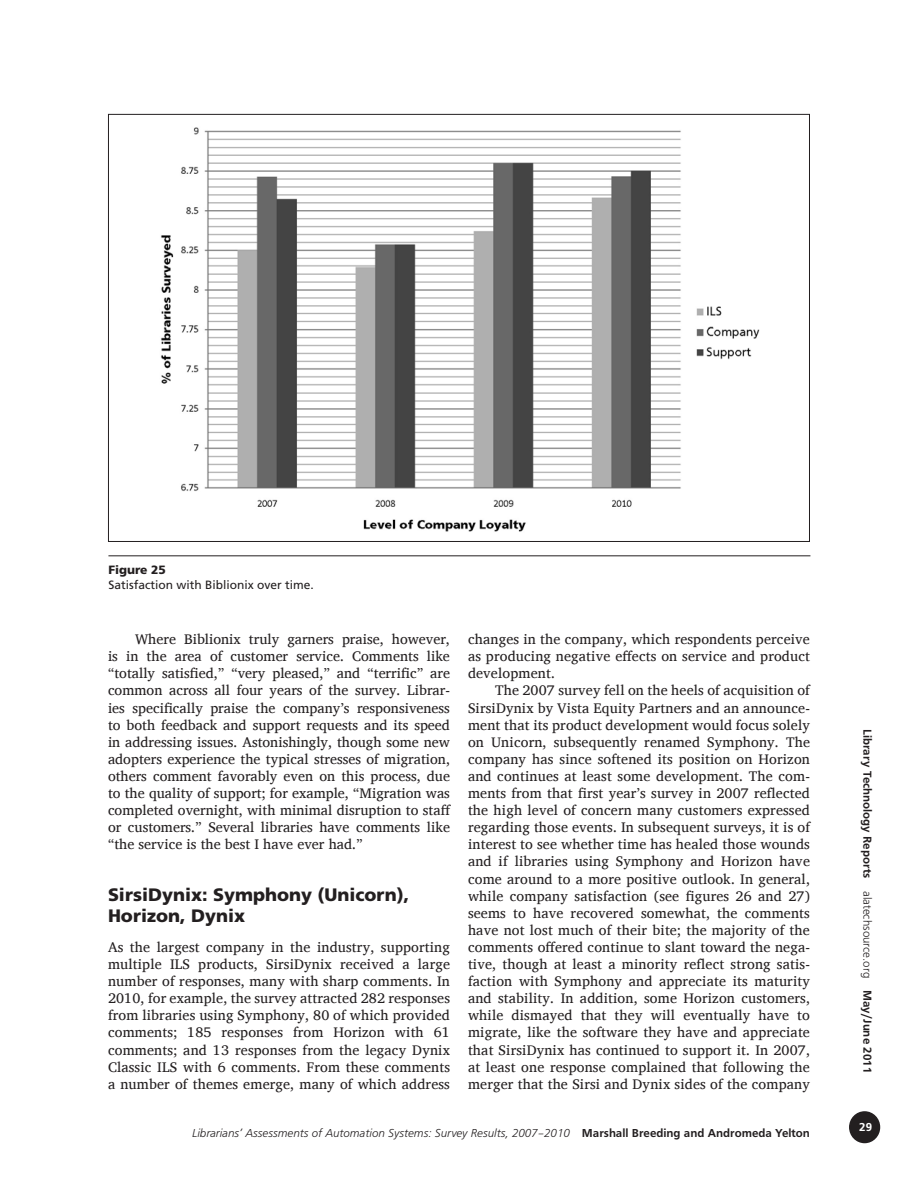
<style>
.page{position:relative;width:918px;height:1188px;background:#fff}
.page>*{position:absolute;margin:0;border:0;box-sizing:border-box;transform-origin:0 0}
.t1{font:900 18px/21px "Frutiger";color:#231f20}
.t2{font:14.25px/17.1px "Charis SIL";letter-spacing:.01em;color:#231f20;text-align:justify}
.t3{font:12px "Frugal Sans Light Italic DTC";color:#231f20}
.t4{font:12px "Frugal Sans Bold DTC";color:#231f20}
.t5{font:12px "Frutiger";color:#231f20}
.t6{font:900 12px "Frutiger";color:#231f20}
.t7{font:12px "Frugal Sans Bold DTC";color:#fff}
.s1{font-family:"Frugal Sans Bold DTC"}
.s2{font-family:"Frugal Sans Light DTC"}
</style>
<div class="page">
<div style="left:850px;top:1112px;width:29px;height:31px;background:#231f20;border-radius:50%"></div>
<div style="left:849px;top:1111px;width:31px;height:32px;border:2px solid #231f20;border-radius:50%"></div>
<hr style="left:108px;top:556px;width:702px;height:1px;background:#231f20">
<img style="left:161px;top:127px;width:599px;height:405px">
<p class="t6" style="left:108px;top:563px;width:59px">Figure 25</p>
<p class="t5" style="left:108px;top:578px;width:207px">Satisfaction with Biblionix over time.</p>
<p class="t2" style="left:108px;top:631px;width:344px;text-indent:27px">Where Biblionix truly garners praise, however, is in the area of customer service. Comments like “totally satisfied,” “very pleased,” and “terrific” are common across all four years of the survey. Librar&shy;ies specifically praise the company’s responsiveness to both feedback and support requests and its speed in addressing issues. Astonishingly, though some new adopters experience the typical stresses of migration, others comment favorably even on this process, due to the quality of support; for example, “Migration was completed overnight, with minimal disruption to staff or customers.” Several libraries have comments like “the service is the best I have ever had.”</p>
<p class="t1" style="left:108px;top:884px;width:303px">SirsiDynix: Symphony (Unicorn),<br>Horizon, Dynix</p>
<p class="t2" style="left:108px;top:938px;width:344px">As the largest company in the industry, supporting multiple ILS products, SirsiDynix received a large number of responses, many with sharp comments. In 2010, for example, the survey attracted 282 responses from libraries using Symphony, 80 of which provided comments; 185 responses from Horizon with 61 comments; and 13 responses from the legacy Dynix Classic ILS with 6 comments. From these comments a number of themes emerge, many of which address</p>
<p class="t2" style="left:468px;top:631px;width:344px">changes in the company, which respondents perceive as producing negative effects on service and product development.</p>
<p class="t2" style="left:468px;top:682px;width:344px;text-indent:27px">The 2007 survey fell on the heels of acquisition of SirsiDynix by Vista Equity Partners and an announce&shy;ment that its product development would focus solely on Unicorn, subsequently renamed Symphony. The company has since softened its position on Horizon and continues at least some development. The com&shy;ments from that first year’s survey in 2007 reflected the high level of concern many customers expressed regarding those events. In subsequent surveys, it is of interest to see whether time has healed those wounds and if libraries using Symphony and Horizon have come around to a more positive outlook. In general, while company satisfaction (see figures 26 and 27) seems to have recovered somewhat, the comments have not lost much of their bite; the majority of the comments offered continue to slant toward the nega&shy;tive, though at least a minority reflect strong satis&shy;faction with Symphony and appreciate its maturity and stability. In addition, some Horizon customers, while dismayed that they will eventually have to migrate, like the software they have and appreciate that SirsiDynix has continued to support it. In 2007, at least one response complained that following the merger that the Sirsi and Dynix sides of the company</p>
<p class="t3" style="left:192px;top:1126px;width:619px">Librarians’ Assessments of Automation Systems: Survey Results, 2007–2010 <span class="s1">Marshall Breeding and Andromeda Yelton</span></p>
<p class="t4" style="left:874px;top:729px;width:345px;rotate:90deg">Library Technology Reports <span class="s2">alatechsource.org</span> May/June 2011</p>
<p class="t7" style="left:859px;top:1120px;width:14px">29</p>
</div>
